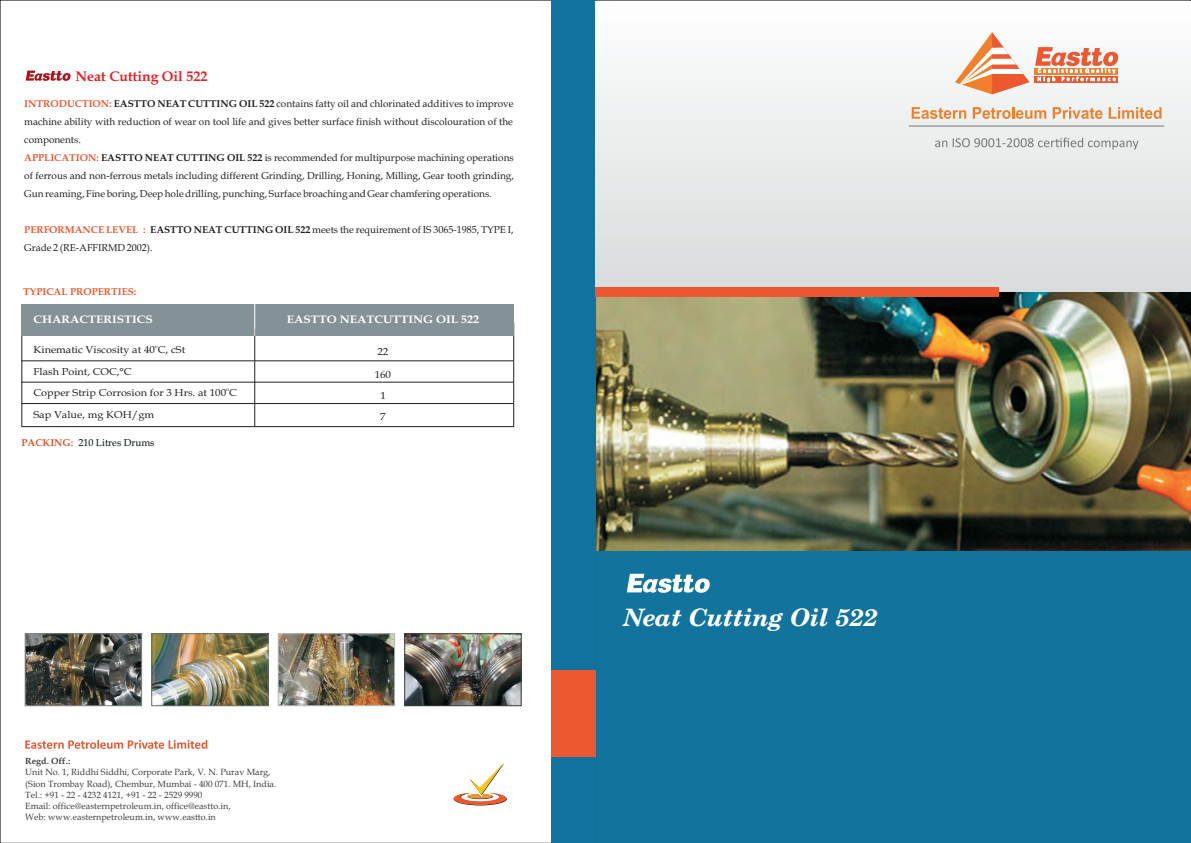
<style>
.page{position:relative;width:1191px;height:843px;background:#fff}
.page>*{position:absolute;margin:0;border:0;box-sizing:border-box;transform-origin:0 0}
.t1{font:italic 700 24px "Century Schoolbook BT";color:#fff}
.t2{font:700 14px "Book Antiqua";color:#ee1d23}
.t3{font:700 11px "Book Antiqua";color:#fff;scale:1.09 1}
.t4{font:10px/18px "Book Antiqua";color:#231f20}
.t5{font:10px/21.5px "Book Antiqua";color:#231f20;scale:1.09 1}
.t6{font:700 10px "Book Antiqua";color:#ed5830}
.t7{font:10px "Book Antiqua";color:#091010}
.t8{font:9px/11.2px "Book Antiqua";color:#3e3e3f}
.t9{font:700 9px "Book Antiqua";color:#3e3e3f}
.t10{font:5px "Book Antiqua";color:#231f20;scale:1.09 1}
.s1{font-weight:700;color:#ed5830}
.s2{font-weight:700}
.s3{font-weight:700;color:#db552a}
</style>
<div class="page">
<img style="left:596px;top:291px;width:595px;height:260px">
<div style="left:595px;top:551px;width:596px;height:292px;background:#12739c"></div>
<div style="left:551px;top:0;width:44px;height:843px;background:#11739d"></div>
<div style="left:551px;top:671px;width:44px;height:86px;background:#ed5830"></div>
<svg style="left:26px;top:71px;width:45px;height:10px"></svg>
<svg style="left:25px;top:740px;width:182px;height:9px"></svg>
<svg style="left:453px;top:763px;width:54px;height:42px"></svg>
<svg style="left:627px;top:574px;width:83px;height:19px"></svg>
<div style="left:596px;top:1px;width:595px;height:290px;background:linear-gradient(to bottom,#fdfefe,#d8dcdc)"></div>
<svg style="left:955px;top:32px;width:74px;height:62px"></svg>
<div style="left:1034px;top:68px;width:84px;height:6px;background:#f2802a"></div>
<div style="left:1034px;top:76px;width:84px;height:6px;background:#ed5830"></div>
<svg style="left:1035px;top:47px;width:83px;height:35px"></svg>
<svg style="left:911px;top:107px;width:55px;height:12px"></svg>
<svg style="left:972px;top:107px;width:74px;height:12px"></svg>
<svg style="left:1052px;top:107px;width:50px;height:12px"></svg>
<svg style="left:1108px;top:107px;width:53px;height:12px"></svg>
<hr style="left:909px;top:126px;width:255px;height:1px;background:#747a79">
<svg style="left:935px;top:138px;width:203px;height:12px;background:#d0d3d3"></svg>
<div style="left:596px;top:287px;width:403px;height:9px;background:#ec5631"></div>
<img style="left:153px;top:635px;width:113px;height:69px">
<div style="left:151px;top:633px;width:117px;height:73px;border:1px solid #6c6d70"></div>
<img style="left:406px;top:635px;width:113px;height:69px">
<div style="left:404px;top:633px;width:117px;height:73px;border:1px solid #3e3e3f"></div>
<img style="left:27px;top:635px;width:113px;height:69px">
<div style="left:25px;top:633px;width:117px;height:73px;border:1px solid #808285"></div>
<img style="left:280px;top:635px;width:113px;height:69px">
<div style="left:278px;top:633px;width:117px;height:73px;border:1px solid #bcbdc0"></div>
<div style="left:22px;top:323px;width:492px;height:104px;border:1px solid #231f20"></div>
<div style="left:22px;top:304px;width:492px;height:32px;background:#849298"></div>
<hr style="left:22px;top:382px;width:491px;height:1px;background:#231f20">
<hr style="left:22px;top:403px;width:491px;height:1px;background:#231f20">
<hr style="left:254px;top:329px;width:1px;height:98px;background:#231f20">
<hr style="left:254px;top:303px;width:1px;height:33px;background:#fff">
<hr style="left:22px;top:360px;width:491px;height:1px;background:#231f20">
<h2 class="t2" style="left:76px;top:71px;width:133px">Neat Cutting Oil 522</h2>
<p class="t4" style="left:24px;top:96px;width:491px"><span class="s1">INTRODUCTION:</span> <span class="s2">EASTTO NEAT CUTTING OIL 522</span> contains fatty oil and chlorinated additives to improve</p>
<p class="t4" style="left:24px;top:114px;width:490px">machine ability with reduction of wear on tool life and gives better surface finish without discolouration of the components.</p>
<p class="t4" style="left:24px;top:168px;width:491px">of ferrous and non-ferrous metals including different Grinding, Drilling, Honing, Milling, Gear tooth grinding,<br>Gun reaming, Fine boring, Deep hole drilling, punching, Surface broaching and Gear chamfering operations.</p>
<p class="t4" style="left:24px;top:222px;width:491px;text-indent:126px"><span class="s2">EASTTO NEAT CUTTING OIL 522</span> meets the requirement of IS 3065-1985, TYPE I,<br>Grade 2 (RE-AFFIRMD 2002).</p>
<p class="t4" style="left:24px;top:150px;width:491px"><span class="s1">APPLICATION:</span> <span class="s2">EASTTO NEAT CUTTING OIL 522</span> is recommended for multipurpose machining operations</p>
<p class="t6" style="left:24px;top:226px;width:123px">PERFORMANCE LEVEL :</p>
<p class="t6" style="left:23px;top:288px;width:115px">TYPICAL PROPERTIES:</p>
<p class="t3" style="left:287px;top:315px;width:178px">EASTTO NEATCUTTING OIL 522</p>
<p class="t5" style="left:377px;top:342px;width:12px">22</p>
<p class="t5" style="left:375px;top:365px;width:17px">160</p>
<p class="t5" style="left:380px;top:407px;width:7px">7</p>
<p class="t3" style="left:34px;top:315px;width:111px">CHARACTERISTICS</p>
<p class="t10" style="left:155px;top:345px;width:4px">o</p>
<p class="t5" style="left:34px;top:340px;width:141px">Kinematic Viscosity at 40 C, cSt</p>
<p class="t5" style="left:34px;top:362px;width:91px">Flash Point, COC,°C</p>
<p class="t10" style="left:226px;top:388px;width:4px">o</p>
<p class="t5" style="left:34px;top:383px;width:188px">Copper Strip Corrosion for 3 Hrs. at 100 C<br>Sap Value, mg KOH/gm</p>
<p class="t5" style="left:380px;top:386px;width:7px">1</p>
<p class="t7" style="left:22px;top:438px;width:134px"><span class="s3">PACKING:</span> 210 Litres Drums</p>
<p class="t9" style="left:25px;top:758px;width:47px">Regd. Off.:</p>
<p class="t8" style="left:25px;top:768px;width:253px">Unit No. 1, Riddhi Siddhi, Corporate Park, V. N. Purav Marg, (Sion Trombay Road), Chembur, Mumbai - 400 071. MH, India.<br>Tel.: +91 - 22 - 4232 4121, +91 - 22 - 2529 9990<br>Email: office@easternpetroleum.in, office@eastto.in,<br>Web: www.easternpetroleum.in, www.eastto.in</p>
<h1 class="t1" style="left:624px;top:608px;width:256px">Neat Cutting Oil 522</h1>
</div>
